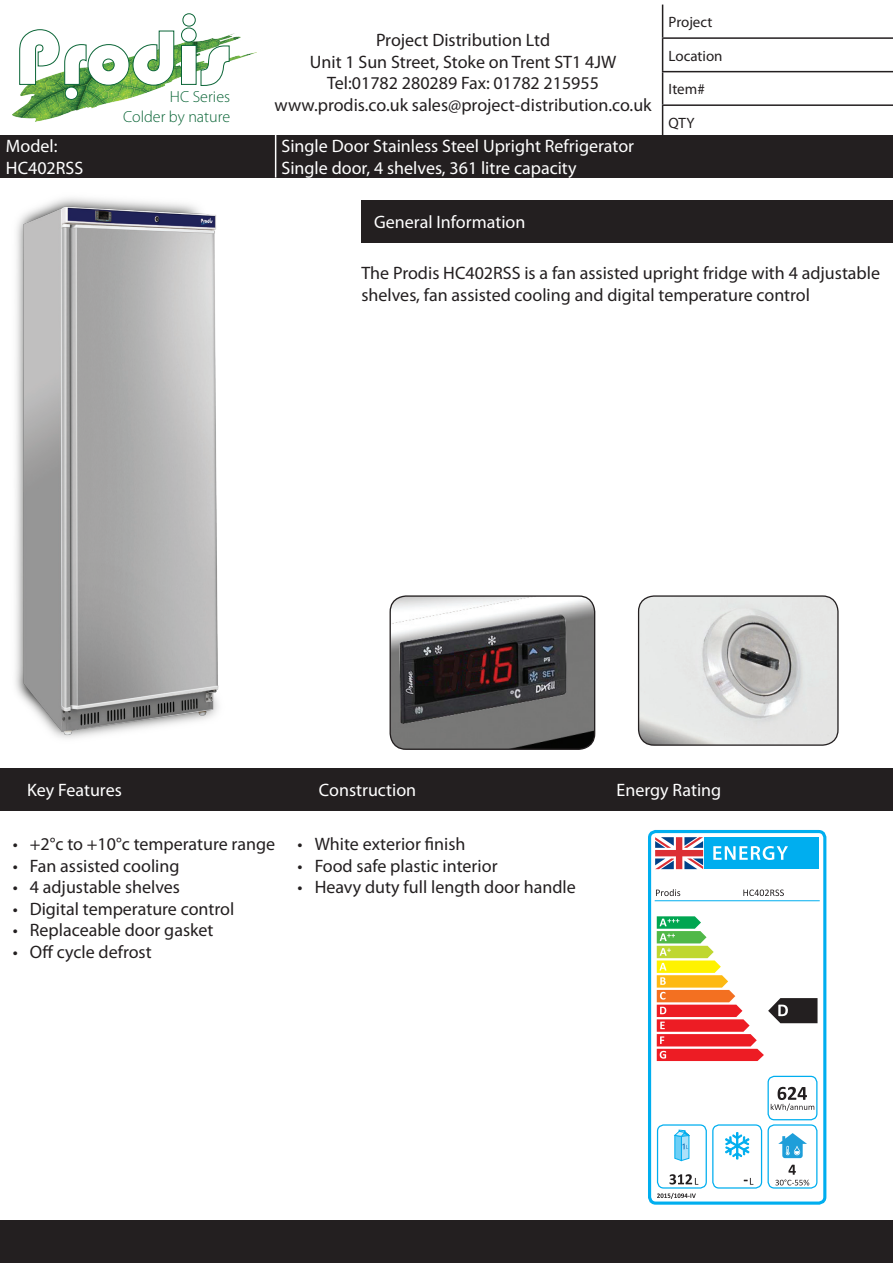
<style>
.page{position:relative;width:893px;height:1263px;background:#fff}
.page>*{position:absolute;margin:0;border:0;box-sizing:border-box;transform-origin:0 0}
.t1{font:18px/21.6px "Myriad Pro";color:#231f20}
.t2{font:18px "Myriad Pro";color:#fff}
.t3{font:300 16.05px/19.4px "Myriad Pro";color:#0c6638;text-align:right}
.t4{font:15px "Myriad Pro";color:#231f20}
</style>
<div class="page">
<img style="left:13px;top:34px;width:243px;height:87px">
<svg style="left:19px;top:13px;width:211px;height:87px"></svg>
<hr style="left:662px;top:5px;width:1px;height:32px;background:#231f20">
<hr style="left:662px;top:37px;width:231px;height:2px;background:#231f20">
<hr style="left:662px;top:39px;width:1px;height:32px;background:#231f20">
<hr style="left:662px;top:71px;width:231px;height:1px;background:#231f20">
<hr style="left:662px;top:72px;width:1px;height:32px;background:#231f20">
<hr style="left:662px;top:104px;width:231px;height:2px;background:#231f20">
<hr style="left:662px;top:106px;width:1px;height:33px;background:#231f20">
<div style="left:0;top:135px;width:893px;height:43px;background:#231f20"></div>
<hr style="left:275px;top:135px;width:1px;height:43px;background:#fff">
<div style="left:0;top:768px;width:893px;height:42px;background:#231f20"></div>
<div style="left:361px;top:200px;width:532px;height:42px;background:#231f20"></div>
<div style="left:0;top:1220px;width:893px;height:43px;background:#231f20"></div>
<img style="left:15px;top:198px;width:204px;height:540px">
<img style="left:390px;top:596px;width:205px;height:153px">
<div style="left:390px;top:595px;width:205px;height:155px;border:1px solid #231f20;border-radius:16px"></div>
<img style="left:639px;top:597px;width:198px;height:148px">
<div style="left:638px;top:595px;width:201px;height:151px;border:1px solid #231f20;border-radius:16px"></div>
<div style="left:648px;top:830px;width:178px;height:375px;border:3px solid #00aeef;border-radius:6px"></div>
<div style="left:657px;top:1124px;width:50px;height:64px;border:1px solid #00aeef;border-radius:6px"></div>
<div style="left:712px;top:1124px;width:50px;height:64px;border:1px solid #00aeef;border-radius:6px"></div>
<svg style="left:725px;top:1132px;width:25px;height:28px"></svg>
<svg style="left:674px;top:1130px;width:16px;height:31px"></svg>
<div style="left:705px;top:837px;width:114px;height:32px;background:#00aeef"></div>
<svg style="left:655px;top:837px;width:48px;height:32px"></svg>
<svg style="left:713px;top:846px;width:75px;height:14px"></svg>
<hr style="left:655px;top:900px;width:165px;height:1px;background:#00aeef">
<div style="left:767px;top:1076px;width:50px;height:44px;border:1px solid #00aeef;border-radius:6px"></div>
<div style="left:767px;top:1124px;width:50px;height:64px;border:1px solid #00aeef;border-radius:6px"></div>
<svg style="left:775px;top:1133px;width:35px;height:52px"></svg>
<svg style="left:657px;top:1193px;width:39px;height:6px"></svg>
<svg style="left:657px;top:916px;width:160px;height:145px"></svg>
<svg style="left:771px;top:1087px;width:43px;height:24px"></svg>
<svg style="left:669px;top:1174px;width:29px;height:11px"></svg>
<svg style="left:744px;top:1178px;width:9px;height:7px"></svg>
<svg style="left:656px;top:889px;width:24px;height:7px"></svg>
<svg style="left:743px;top:889px;width:41px;height:7px"></svg>
<p class="t2" style="left:6px;top:135px;width:53px">Model:</p>
<p class="t2" style="left:6px;top:157px;width:79px">HC402RSS</p>
<p class="t3" style="left:123px;top:87px;width:109px">HC Series<br>Colder by nature</p>
<p class="t1" style="left:376px;top:29px;width:176px">Project Distribution Ltd</p>
<p class="t1" style="left:310px;top:50px;width:308px">Unit 1 Sun Street, Stoke on Trent ST1 4JW</p>
<p class="t1" style="left:327px;top:72px;width:273px">Tel:01782 280289 Fax: 01782 215955</p>
<p class="t1" style="left:275px;top:94px;width:379px">www.prodis.co.uk sales@project-distribution.co.uk</p>
<p class="t2" style="left:281px;top:135px;width:354px">Single Door Stainless Steel Upright Refrigerator</p>
<p class="t2" style="left:281px;top:157px;width:297px">Single door, 4 shelves, 361 litre capacity</p>
<p class="t2" style="left:374px;top:211px;width:153px">General Information</p>
<p class="t4" style="left:669px;top:13px;width:45px">Project</p>
<p class="t4" style="left:669px;top:46px;width:56px">Location</p>
<p class="t4" style="left:669px;top:80px;width:38px">Item#</p>
<p class="t4" style="left:669px;top:113px;width:27px">QTY</p>
<p class="t1" style="left:361px;top:262px;width:520px">The Prodis HC402RSS is a fan assisted upright fridge with 4 adjustable shelves, fan assisted cooling and digital temperature control</p>
<p class="t2" style="left:27px;top:779px;width:96px">Key Features</p>
<p class="t2" style="left:319px;top:779px;width:99px">Construction</p>
<p class="t2" style="left:617px;top:779px;width:106px">Energy Rating</p>
<p class="t1" style="left:13px;top:833px;width:264px">• +2°c to +10°c temperature range</p>
<p class="t1" style="left:13px;top:854px;width:168px">• Fan assisted cooling</p>
<p class="t1" style="left:13px;top:876px;width:169px">• 4 adjustable shelves</p>
<p class="t1" style="left:13px;top:898px;width:223px">• Digital temperature control</p>
<p class="t1" style="left:13px;top:919px;width:202px">• Replaceable door gasket</p>
<p class="t1" style="left:13px;top:941px;width:140px">• Off cycle defrost</p>
<p class="t1" style="left:298px;top:833px;width:169px">• White exterior finish</p>
<p class="t1" style="left:298px;top:854px;width:201px">• Food safe plastic interior</p>
<p class="t1" style="left:298px;top:876px;width:280px">• Heavy duty full length door handle</p>
</div>
